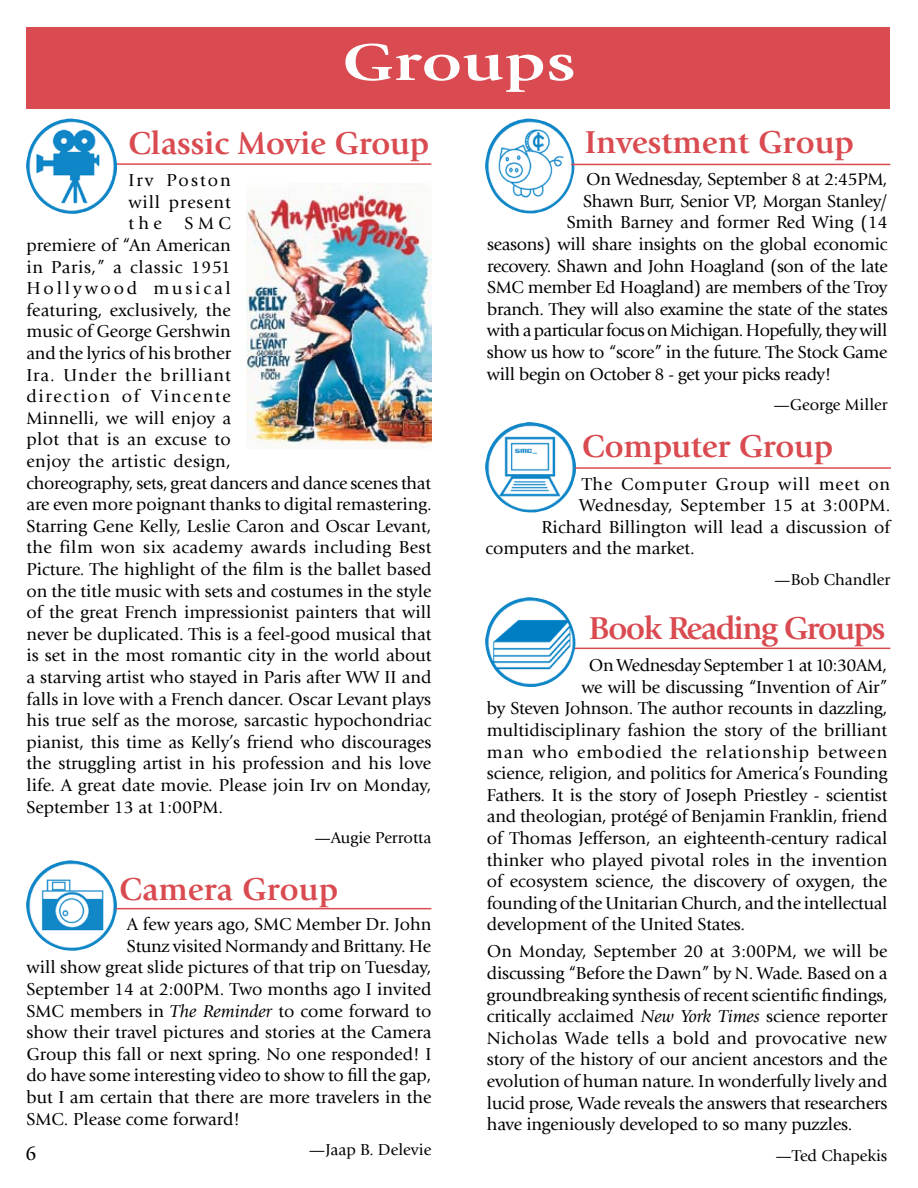
<style>
.page{position:relative;width:918px;height:1188px;background:#fff}
.page>*{position:absolute;margin:0;border:0;box-sizing:border-box;transform-origin:0 0}
.t1{font:700 54px "Giovanni";color:#fff;scale:1.3 1}
.t2{font:700 33px "Giovanni";letter-spacing:-.01em;color:#d94b50}
.t3{font:700 33px "Giovanni";letter-spacing:-.05em;color:#d94b50}
.t4{font:21px "Giovanni";color:#000}
.t5{font:18px/21.6px "Giovanni";color:#000;text-align:justify}
.t6{font:18px "Giovanni";letter-spacing:-.02em;color:#000}
.t7{font:18px "Giovanni";letter-spacing:.045em;color:#000}
.t8{font:18px "Giovanni";letter-spacing:-.03em;color:#000}
.t9{font:16.5px "Giovanni";color:#000}
.s1{font-style:italic}
</style>
<div class="page">
<div style="left:26px;top:27px;width:864px;height:82px;background:#d94b50"></div>
<img style="left:485px;top:119px;width:89px;height:94px">
<hr style="left:571px;top:164px;width:319px;height:1px;background:#d94b50">
<hr style="left:571px;top:648px;width:319px;height:1px;background:#d94b50">
<img style="left:485px;top:597px;width:90px;height:90px">
<img style="left:26px;top:860px;width:91px;height:91px">
<hr style="left:116px;top:908px;width:315px;height:1px;background:#d94b50">
<hr style="left:114px;top:163px;width:317px;height:2px;background:#d94b50">
<img style="left:26px;top:119px;width:91px;height:95px">
<img style="left:485px;top:422px;width:91px;height:90px">
<hr style="left:575px;top:467px;width:316px;height:2px;background:#d94b50">
<img style="left:246px;top:184px;width:185px;height:261px">
<h1 class="t1" style="left:342px;top:31px;width:182px">Groups</h1>
<h2 class="t2" style="left:128px;top:124px;width:302px">Classic Movie Group</h2>
<p class="t5" style="left:128px;top:170px;width:104px">Irv Poston will present the</p>
<p class="t5" style="left:26px;top:213px;width:407px;text-align:left;text-indent:158px">SMC<br>premiere of “An American<br>in Paris,” a classic 1951<br>Hollywood musical<br>featuring, exclusively, the<br>music of George Gershwin<br>and the lyrics of his brother<br>Ira. Under the brilliant<br>direction of Vincente<br>Minnelli, we will enjoy a<br>plot that is an excuse to<br>enjoy the artistic design,<br>choreography, sets, great dancers and dance scenes that are even more poignant thanks to digital remastering.<br>Starring Gene Kelly, Leslie Caron and Oscar Levant, the film won six academy awards including Best Picture. The highlight of the film is the ballet based on the title music with sets and costumes in the style of the great French impressionist painters that will never be duplicated. This is a feel-good musical that is set in the most romantic city in the world about a starving artist who stayed in Paris after WW II and falls in love with a French dancer. Oscar Levant plays his true self as the morose, sarcastic hypochondriac pianist, this time as Kelly’s friend who discourages the struggling artist in his profession and his love life. A great date movie. Please join Irv on Monday, September 13 at 1:00PM.</p>
<p class="t9" style="left:314px;top:828px;width:119px">—Augie Perrotta</p>
<h2 class="t2" style="left:119px;top:870px;width:220px">Camera Group</h2>
<p class="t5" style="left:127px;top:914px;width:306px">A few years ago, SMC Member Dr. John</p>
<p class="t5" style="left:127px;top:935px;width:306px">Stunz visited Normandy and Brittany. He</p>
<p class="t5" style="left:26px;top:957px;width:407px">will show great slide pictures of that trip on Tuesday,</p>
<p class="t5" style="left:26px;top:979px;width:407px">September 14 at 2:00PM. Two months ago I invited</p>
<p class="t5" style="left:26px;top:1000px;width:406px">SMC members in <span class="s1">The Reminder</span> to come forward to</p>
<p class="t5" style="left:26px;top:1022px;width:407px">show their travel pictures and stories at the Camera</p>
<p class="t5" style="left:26px;top:1043px;width:407px">Group this fall or next spring. No one responded! I</p>
<p class="t5" style="left:26px;top:1065px;width:407px">do have some interesting video to show to fill the gap,</p>
<p class="t5" style="left:26px;top:1087px;width:407px">but I am certain that there are more travelers in the</p>
<p class="t5" style="left:26px;top:1108px;width:215px">SMC. Please come forward!</p>
<p class="t9" style="left:309px;top:1141px;width:124px">—Jaap B. Delevie</p>
<p class="t4" style="left:25px;top:1141px;width:13px">6</p>
<h2 class="t2" style="left:585px;top:123px;width:271px">Investment Group</h2>
<p class="t6" style="left:586px;top:169px;width:303px">On Wednesday, September 8 at 2:45PM,</p>
<p class="t6" style="left:583px;top:191px;width:306px">Shawn Burr, Senior VP, Morgan Stanley/</p>
<p class="t5" style="left:567px;top:212px;width:323px">Smith Barney and former Red Wing (14</p>
<p class="t6" style="left:487px;top:234px;width:402px">seasons) will share insights on the global economic</p>
<p class="t6" style="left:487px;top:256px;width:402px">recovery. Shawn and John Hoagland (son of the late</p>
<p class="t6" style="left:487px;top:277px;width:402px">SMC member Ed Hoagland) are members of the Troy</p>
<p class="t6" style="left:487px;top:299px;width:402px">branch. They will also examine the state of the states</p>
<p class="t8" style="left:487px;top:320px;width:402px">with a particular focus on Michigan. Hopefully, they will</p>
<p class="t6" style="left:487px;top:342px;width:402px">show us how to “score” in the future. The Stock Game</p>
<p class="t6" style="left:487px;top:364px;width:346px">will begin on October 8 - get your picks ready!</p>
<p class="t9" style="left:773px;top:396px;width:116px">—George Miller</p>
<h2 class="t2" style="left:582px;top:427px;width:253px">Computer Group</h2>
<p class="t7" style="left:582px;top:474px;width:310px">The Computer Group will meet on</p>
<p class="t5" style="left:579px;top:495px;width:313px">Wednesday, September 15 at 3:00PM.</p>
<p class="t5" style="left:542px;top:516px;width:350px">Richard Billington will lead a discussion of</p>
<p class="t5" style="left:485px;top:538px;width:211px">computers and the market.</p>
<p class="t9" style="left:774px;top:570px;width:118px">—Bob Chandler</p>
<h2 class="t3" style="left:589px;top:609px;width:298px">Book Reading Groups</h2>
<p class="t6" style="left:589px;top:655px;width:300px">On Wednesday September 1 at 10:30AM,</p>
<p class="t5" style="left:581px;top:676px;width:308px">we will be discussing “Invention of Air”</p>
<p class="t5" style="left:487px;top:698px;width:402px">by Steven Johnson. The author recounts in dazzling,</p>
<p class="t5" style="left:487px;top:720px;width:402px">multidisciplinary fashion the story of the brilliant</p>
<p class="t7" style="left:487px;top:742px;width:402px">man who embodied the relationship between</p>
<p class="t5" style="left:487px;top:763px;width:402px">science, religion, and politics for America’s Founding</p>
<p class="t5" style="left:487px;top:784px;width:402px">Fathers. It is the story of Joseph Priestley - scientist</p>
<p class="t5" style="left:487px;top:806px;width:402px">and theologian, protégé of Benjamin Franklin, friend</p>
<p class="t5" style="left:487px;top:828px;width:402px">of Thomas Jefferson, an eighteenth-century radical</p>
<p class="t5" style="left:487px;top:849px;width:402px">thinker who played pivotal roles in the invention</p>
<p class="t5" style="left:487px;top:871px;width:402px">of ecosystem science, the discovery of oxygen, the</p>
<p class="t5" style="left:487px;top:892px;width:402px">founding of the Unitarian Church, and the intellectual</p>
<p class="t5" style="left:487px;top:914px;width:260px">development of the United States.</p>
<p class="t5" style="left:487px;top:941px;width:402px">On Monday, September 20 at 3:00PM, we will be discussing “Before the Dawn” by N. Wade. Based on a groundbreaking synthesis of recent scientific findings, critically acclaimed <span class="s1">New York Times</span> science reporter Nicholas Wade tells a bold and provocative new story of the history of our ancient ancestors and the evolution of human nature. In wonderfully lively and lucid prose, Wade reveals the answers that researchers have ingeniously developed to so many puzzles.</p>
<p class="t9" style="left:776px;top:1146px;width:113px">—Ted Chapekis</p>
</div>
